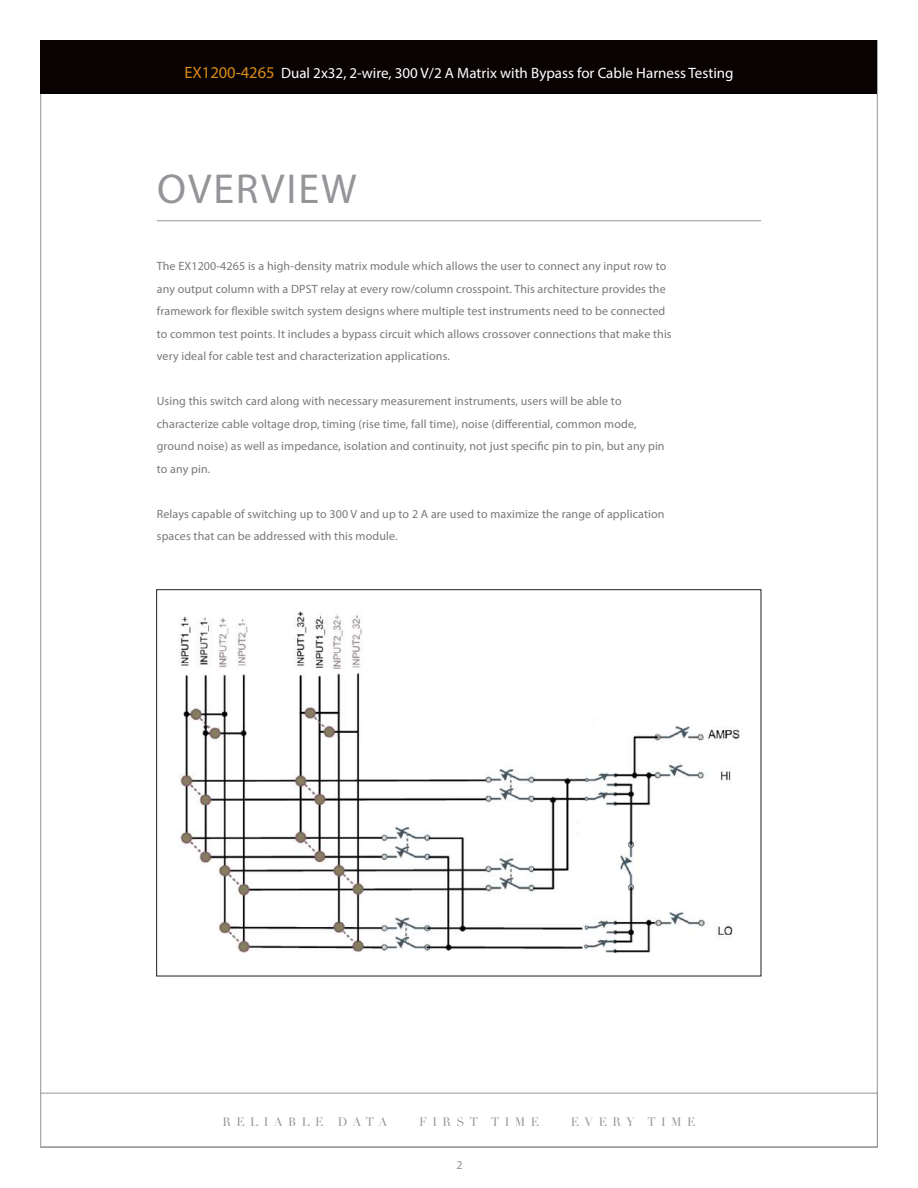
<style>
.page{position:relative;width:918px;height:1188px;background:#fff}
.page>*{position:absolute;margin:0;border:0;box-sizing:border-box;transform-origin:0 0}
.t1{font:42px "Myriad Pro";letter-spacing:.045em;color:#939598}
.t2{font:15px "Myriad Pro";color:#fff}
.t3{font:12px/22.5px "Myriad Pro";letter-spacing:.01em;color:#76787b}
.t4{font:12px "Didot";letter-spacing:.45em;color:#939598}
.t5{font:12px "Myriad Pro";color:#939598}
.s1{font-size:16.5px;color:#da8a16}
</style>
<div class="page">
<div style="left:40px;top:40px;width:838px;height:54px;background:#080302"></div>
<div style="left:40px;top:1093px;width:838px;height:54px;border:1px solid #939598"></div>
<hr style="left:157px;top:221px;width:604px;height:1px;background:#939598">
<img style="left:178px;top:611px;width:561px;height:342px">
<p class="t2" style="left:184px;top:64px;width:551px"><span class="s1">EX1200-4265</span> Dual 2x32, 2-wire, 300 V/2 A Matrix with Bypass for Cable Harness Testing</p>
<h1 class="t1" style="left:157px;top:163px;width:201px">OVERVIEW</h1>
<p class="t3" style="left:157px;top:255px;width:516px">The EX1200-4265 is a high-density matrix module which allows the user to connect any input row to any output column with a DPST relay at every row/column crosspoint. This architecture provides the framework for flexible switch system designs where multiple test instruments need to be connected to common test points. It includes a bypass circuit which allows crossover connections that make this very ideal for cable test and characterization applications.</p>
<p class="t3" style="left:157px;top:390px;width:509px">Using this switch card along with necessary measurement instruments, users will be able to characterize cable voltage drop, timing (rise time, fall time), noise (differential, common mode, ground noise) as well as impedance, isolation and continuity, not just specific pin to pin, but any pin to any pin.</p>
<p class="t3" style="left:157px;top:502px;width:509px">Relays capable of switching up to 300 V and up to 2 A are used to maximize the range of application spaces that can be addressed with this module.</p>
<p class="t4" style="left:222px;top:1114px;width:166px">RELIABLE DATA</p>
<p class="t4" style="left:419px;top:1114px;width:122px">FIRST TIME</p>
<p class="t4" style="left:571px;top:1114px;width:126px">EVERY TIME</p>
<p class="t5" style="left:456px;top:1158px;width:8px">2</p>
</div>
